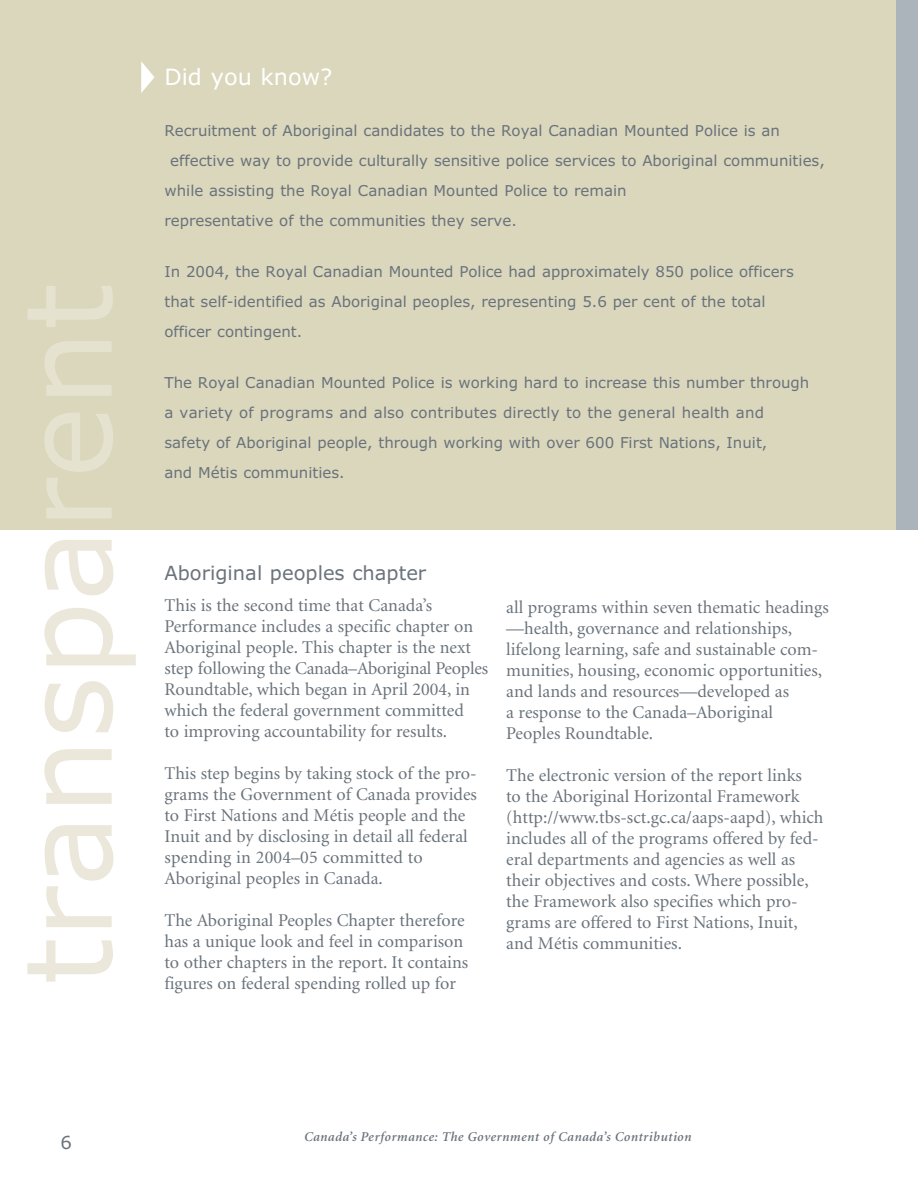
<style>
.page{position:relative;width:918px;height:1188px;background:#fff}
.page>*{position:absolute;margin:0;border:0;box-sizing:border-box;transform-origin:0 0}
.t1{font:120px "Verdana";color:#ebe8db}
.t2{font:22.5px "Verdana";color:#fff}
.t3{font:19.5px "Verdana";color:#6a737b}
.t4{font:18px/21px "Minion";color:#6a737b}
.t5{font:18px "Verdana";color:#6a737b}
.t6{font:15px/30px "Verdana";color:#6a737b}
.t7{font:italic 600 13.5px "Minion";letter-spacing:.035em;color:#6a737b}
.s1{color:#e5e2cf}
</style>
<div class="page">
<div style="left:0;top:0;width:918px;height:530px;background:#dbd7bd"></div>
<div style="left:896px;top:0;width:22px;height:530px;background:#abb4ba"></div>
<svg style="left:141px;top:61px;width:14px;height:32px"></svg>
<h1 class="t1" style="left:17px;top:985px;width:703px;rotate:-90deg">transpa<span class="s1">rent</span></h1>
<p class="t2" style="left:164px;top:67px;width:170px">Did you know?</p>
<p class="t6" style="left:164px;top:117px;width:617px">Recruitment of Aboriginal candidates to the Royal Canadian Mounted Police is an</p>
<p class="t6" style="left:170px;top:147px;width:656px">effective way to provide culturally sensitive police services to Aboriginal communities,</p>
<p class="t6" style="left:164px;top:177px;width:464px">while assisting the Royal Canadian Mounted Police to remain</p>
<p class="t6" style="left:164px;top:207px;width:354px">representative of the communities they serve.</p>
<p class="t6" style="left:164px;top:258px;width:631px">In 2004, the Royal Canadian Mounted Police had approximately 850 police officers that self-identified as Aboriginal peoples, representing 5.6 per cent of the total officer contingent.</p>
<p class="t6" style="left:164px;top:369px;width:647px">The Royal Canadian Mounted Police is working hard to increase this number through a variety of programs and also contributes directly to the general health and safety of Aboriginal people, through working with over 600 First Nations, Inuit,<br>and Métis communities.</p>
<p class="t3" style="left:165px;top:564px;width:263px">Aboriginal peoples chapter</p>
<p class="t4" style="left:165px;top:597px;width:325px">This is the second time that Canada’s Performance includes a specific chapter on Aboriginal people. This chapter is the next step following the Canada–Aboriginal Peoples Roundtable, which began in April 2004, in which the federal government committed<br>to improving accountability for results.</p>
<p class="t4" style="left:165px;top:765px;width:314px">This step begins by taking stock of the pro&shy;grams the Government of Canada provides to First Nations and Métis people and the Inuit and by disclosing in detail all federal spending in 2004–05 committed to Aboriginal peoples in Canada.</p>
<p class="t4" style="left:165px;top:912px;width:305px">The Aboriginal Peoples Chapter therefore has a unique look and feel in comparison to other chapters in the report. It contains figures on federal spending rolled up for</p>
<p class="t4" style="left:506px;top:598px;width:324px">all programs within seven thematic headings —health, governance and relationships, lifelong learning, safe and sustainable com&shy;munities, housing, economic opportunities, and lands and resources—developed as<br>a response to the Canada–Aboriginal Peoples Roundtable.</p>
<p class="t4" style="left:506px;top:766px;width:319px">The electronic version of the report links<br>to the Aboriginal Horizontal Framework (http://www.tbs-sct.gc.ca/aaps-aapd), which includes all of the programs offered by fed&shy;eral departments and agencies as well as their objectives and costs. Where possible, the Framework also specifies which pro&shy;grams are offered to First Nations, Inuit, and Métis communities.</p>
<p class="t5" style="left:60px;top:1135px;width:13px">6</p>
<p class="t7" style="left:304px;top:1131px;width:389px">Canada’s Performance: The Government of Canada’s Contribution</p>
</div>
